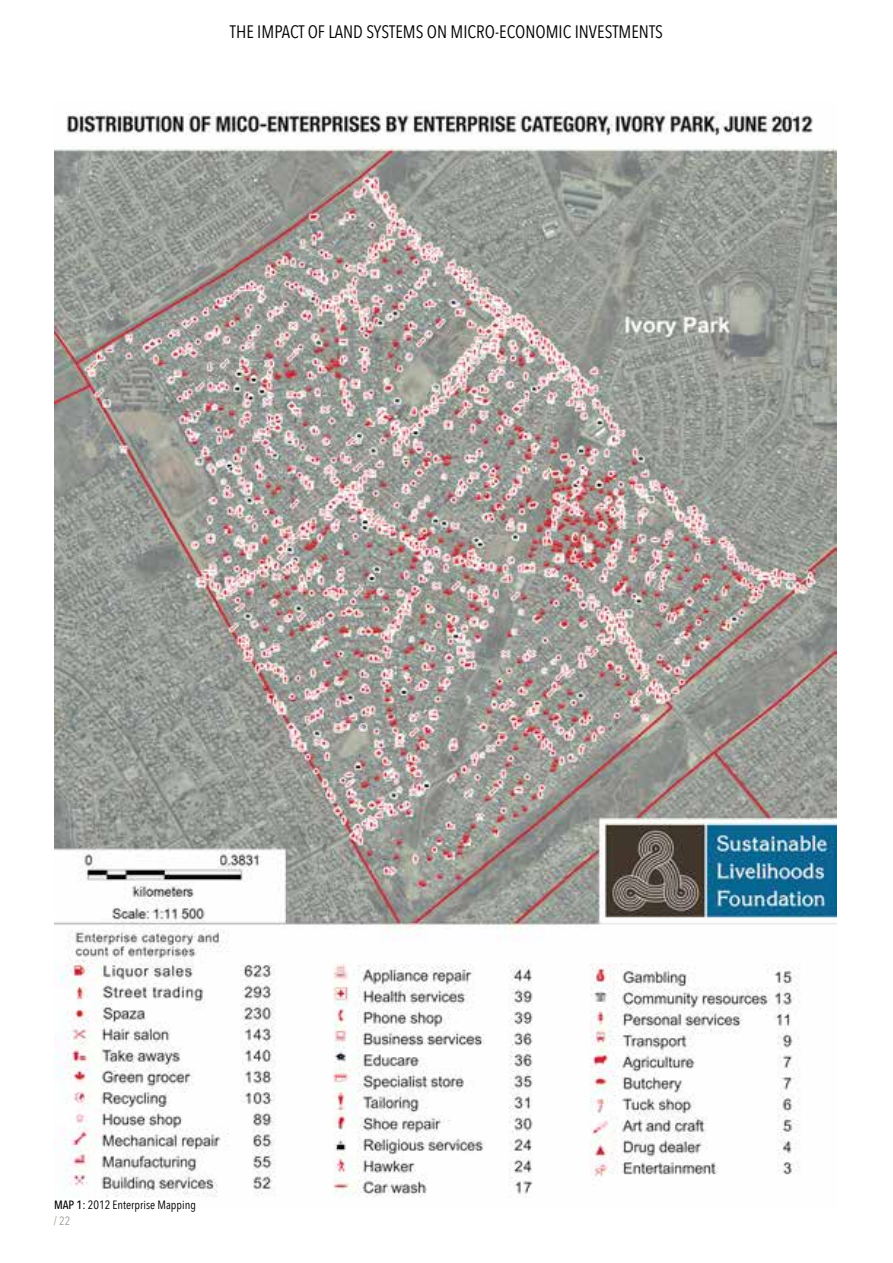
<style>
.page{position:relative;width:893px;height:1263px;background:#fff}
.page>*{position:absolute;margin:0;border:0;box-sizing:border-box;transform-origin:0 0}
.t1{font:18px "Avenir Next Condensed";color:#000}
.t2{font:12px "Avenir Next Condensed";color:#000}
.t3{font:12px "Avenir Next Condensed";color:#98a196}
.s1{font-weight:500}
</style>
<div class="page">
<img style="left:54px;top:112px;width:783px;height:1085px">
<p class="t1" style="left:230px;top:16px;width:434px">THE IMPACT OF LAND SYSTEMS ON MICRO-ECONOMIC INVESTMENTS</p>
<p class="t2" style="left:54px;top:1194px;width:143px"><span class="s1">MAP 1:</span> 2012 Enterprise Mapping</p>
<p class="t3" style="left:54px;top:1210px;width:18px">/ 22</p>
</div>
